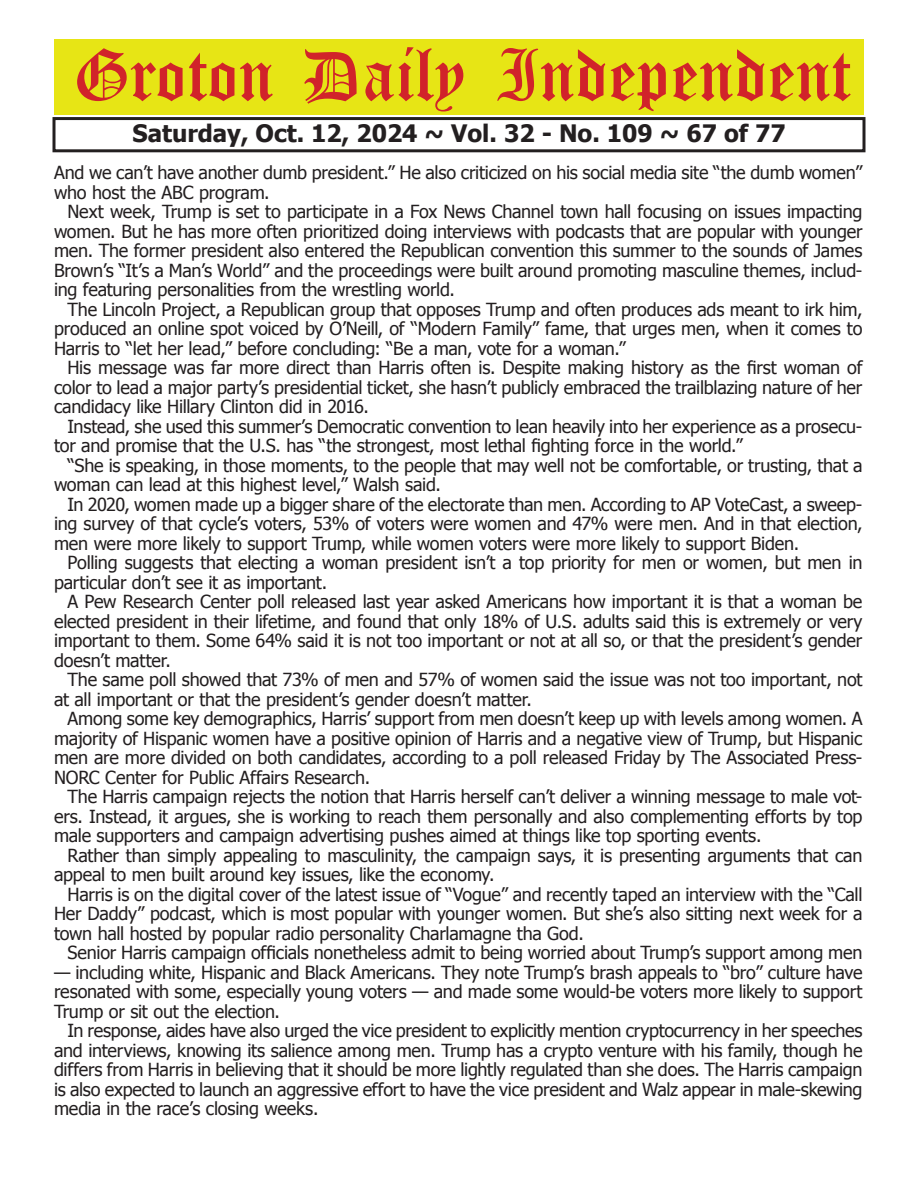
<style>
.page{position:relative;width:918px;height:1188px;background:#fff}
.page>*{position:absolute;margin:0;border:0;box-sizing:border-box;transform-origin:0 0}
.t1{font:54px "Old English Five";color:#d1232a}
.t2{font:700 24px "Tahoma";color:#231f20}
.t3{font:18px/19.5px "Tahoma";letter-spacing:-.01em;color:#231f20;text-align:justify}
</style>
<div class="page">
<div style="left:52px;top:117px;width:814px;height:35px;border:3px solid #231f20"></div>
<div style="left:54px;top:40px;width:810px;height:75px;background:#e7e515"></div>
<h1 class="t1" style="left:73px;top:50px;width:779px">Groton Daily Independent</h1>
<h2 class="t2" style="left:132px;top:116px;width:655px">Saturday, Oct. 12, 2024 ~ Vol. 32 - No. 109 ~ 67 of 77</h2>
<p class="t3" style="left:54px;top:162px;width:810px">And we can’t have another dumb president.” He also criticized on his social media site “the dumb women” who host the ABC program.</p>
<p class="t3" style="left:54px;top:201px;width:810px;text-indent:14px">Next week, Trump is set to participate in a Fox News Channel town hall focusing on issues impacting women. But he has more often prioritized doing interviews with podcasts that are popular with younger men. The former president also entered the Republican convention this summer to the sounds of James Brown’s “It’s a Man’s World” and the proceedings were built around promoting masculine themes, includ&shy;ing featuring personalities from the wrestling world.</p>
<p class="t3" style="left:54px;top:299px;width:810px;text-indent:14px">The Lincoln Project, a Republican group that opposes Trump and often produces ads meant to irk him, produced an online spot voiced by O’Neill, of “Modern Family” fame, that urges men, when it comes to Harris to “let her lead,” before concluding: “Be a man, vote for a woman.”</p>
<p class="t3" style="left:54px;top:357px;width:810px;text-indent:14px">His message was far more direct than Harris often is. Despite making history as the first woman of color to lead a major party’s presidential ticket, she hasn’t publicly embraced the trailblazing nature of her candidacy like Hillary Clinton did in 2016.</p>
<p class="t3" style="left:54px;top:416px;width:810px;text-indent:14px">Instead, she used this summer’s Democratic convention to lean heavily into her experience as a prosecu&shy;tor and promise that the U.S. has “the strongest, most lethal fighting force in the world.”</p>
<p class="t3" style="left:54px;top:455px;width:810px;text-indent:14px">“She is speaking, in those moments, to the people that may well not be comfortable, or trusting, that a woman can lead at this highest level,” Walsh said.</p>
<p class="t3" style="left:54px;top:494px;width:810px;text-indent:14px">In 2020, women made up a bigger share of the electorate than men. According to AP VoteCast, a sweep&shy;ing survey of that cycle’s voters, 53% of voters were women and 47% were men. And in that election, men were more likely to support Trump, while women voters were more likely to support Biden.</p>
<p class="t3" style="left:54px;top:552px;width:810px;text-indent:14px">Polling suggests that electing a woman president isn’t a top priority for men or women, but men in particular don’t see it as important.</p>
<p class="t3" style="left:54px;top:591px;width:810px;text-indent:14px">A Pew Research Center poll released last year asked Americans how important it is that a woman be elected president in their lifetime, and found that only 18% of U.S. adults said this is extremely or very important to them. Some 64% said it is not too important or not at all so, or that the president’s gender doesn’t matter.</p>
<p class="t3" style="left:54px;top:669px;width:810px;text-indent:14px">The same poll showed that 73% of men and 57% of women said the issue was not too important, not at all important or that the president’s gender doesn’t matter.</p>
<p class="t3" style="left:54px;top:708px;width:810px;text-indent:14px">Among some key demographics, Harris’ support from men doesn’t keep up with levels among women. A majority of Hispanic women have a positive opinion of Harris and a negative view of Trump, but Hispanic men are more divided on both candidates, according to a poll released Friday by The Associated Press-NORC Center for Public Affairs Research.</p>
<p class="t3" style="left:54px;top:786px;width:810px;text-indent:14px">The Harris campaign rejects the notion that Harris herself can’t deliver a winning message to male vot&shy;ers. Instead, it argues, she is working to reach them personally and also complementing efforts by top male supporters and campaign advertising pushes aimed at things like top sporting events.</p>
<p class="t3" style="left:54px;top:844px;width:810px;text-indent:14px">Rather than simply appealing to masculinity, the campaign says, it is presenting arguments that can appeal to men built around key issues, like the economy.</p>
<p class="t3" style="left:54px;top:883px;width:810px;text-indent:14px">Harris is on the digital cover of the latest issue of “Vogue” and recently taped an interview with the “Call Her Daddy” podcast, which is most popular with younger women. But she’s also sitting next week for a town hall hosted by popular radio personality Charlamagne tha God.</p>
<p class="t3" style="left:68px;top:942px;width:797px">Senior Harris campaign officials nonetheless admit to being worried about Trump’s support among men</p>
<p class="t3" style="left:54px;top:961px;width:810px">— including white, Hispanic and Black Americans. They note Trump’s brash appeals to “bro” culture have resonated with some, especially young voters — and made some would-be voters more likely to support Trump or sit out the election.</p>
<p class="t3" style="left:54px;top:1020px;width:810px;text-indent:14px">In response, aides have also urged the vice president to explicitly mention cryptocurrency in her speeches and interviews, knowing its salience among men. Trump has a crypto venture with his family, though he differs from Harris in believing that it should be more lightly regulated than she does. The Harris campaign is also expected to launch an aggressive effort to have the vice president and Walz appear in male-skewing media in the race’s closing weeks.</p>
</div>
